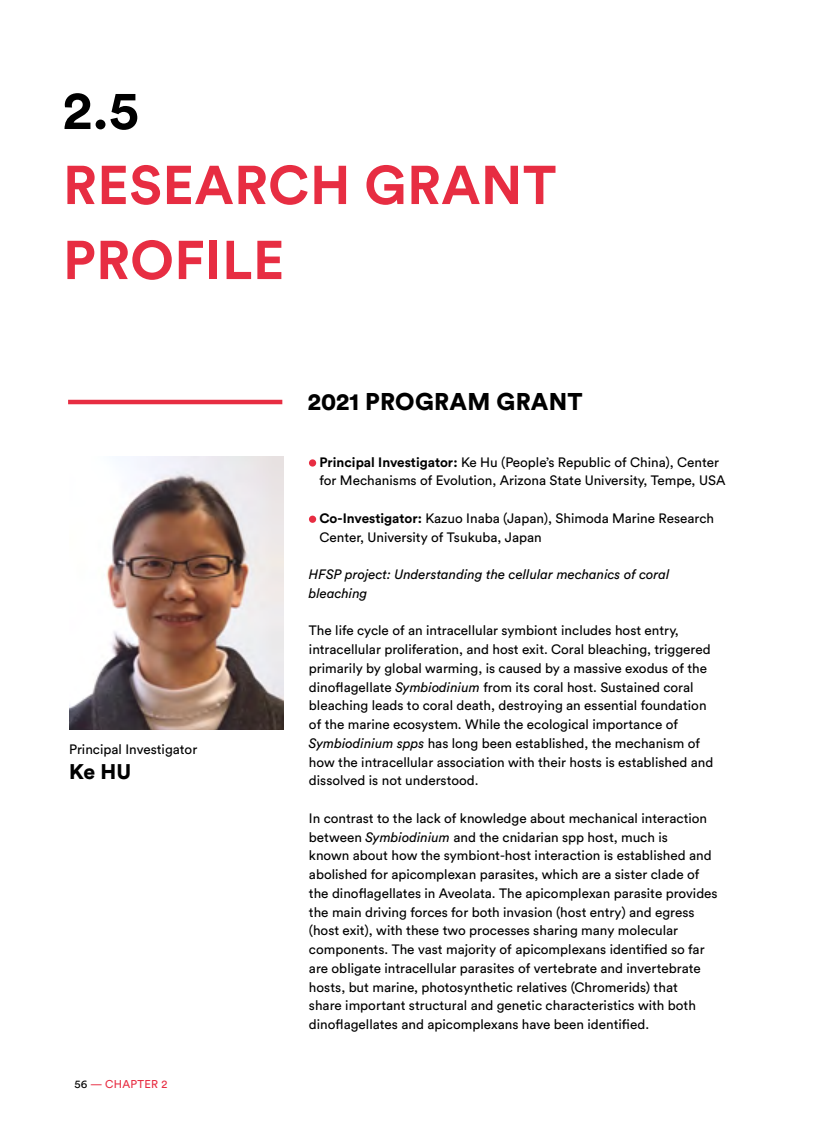
<style>
.page{position:relative;width:830px;height:1127px;background:#fff}
.page>*{position:absolute;margin:0;border:0;box-sizing:border-box;transform-origin:0 0}
.t1{font:700 54px/75px "Circular Std";letter-spacing:.01em;color:#e72d42}
.t2{font:700 54px "Circular Std";color:#000}
.t3{font:900 24px "Circular Std";letter-spacing:.01em;color:#000}
.t4{font:900 21px "Circular Std";color:#000}
.t5{font:13.5px/18.8px "Circular Std";color:#000}
.t6{font:italic 13.5px/18.8px "Circular Std";color:#000}
.t7{font:11.25px "Circular Std";letter-spacing:.02em;color:#e72d42}
.s1{color:#000}
.s2{font-weight:700}
.s3{font-style:italic}
</style>
<div class="page">
<img style="left:69px;top:456px;width:214px;height:273px">
<div style="left:309px;top:459px;width:7px;height:7px;background:#e72d42;border-radius:50%"></div>
<div style="left:309px;top:516px;width:7px;height:7px;background:#e72d42;border-radius:50%"></div>
<hr style="left:68px;top:400px;width:214px;height:4px;background:#e72d42">
<h1 class="t2" style="left:63px;top:75px;width:78px">2.5</h1>
<h1 class="t1" style="left:63px;top:146px;width:494px">RESEARCH GRANT<br>PROFILE</h1>
<p class="t5" style="left:69px;top:740px;width:130px">Principal Investigator</p>
<h3 class="t4" style="left:69px;top:758px;width:63px">Ke HU</h3>
<p class="t7" style="left:74px;top:1077px;width:94px"><span class="s1">56</span> — CHAPTER 2</p>
<h2 class="t3" style="left:308px;top:386px;width:276px">2021 PROGRAM GRANT</h2>
<p class="t5" style="left:319px;top:452px;width:407px"><span class="s2">Principal Investigator:</span> Ke Hu (People’s Republic of China), Center for Mechanisms of Evolution, Arizona State University, Tempe, USA</p>
<p class="t5" style="left:319px;top:508px;width:396px"><span class="s2">Co-Investigator:</span> Kazuo Inaba (Japan), Shimoda Marine Research<br>Center, University of Tsukuba, Japan</p>
<p class="t6" style="left:309px;top:565px;width:362px">HFSP project: Understanding the cellular mechanics of coral bleaching</p>
<p class="t5" style="left:309px;top:621px;width:406px">The life cycle of an intracellular symbiont includes host entry, intracellular proliferation, and host exit. Coral bleaching, triggered primarily by global warming, is caused by a massive exodus of the dinoflagellate <span class="s3">Symbiodinium</span> from its coral host. Sustained coral bleaching leads to coral death, destroying an essential foundation of the marine ecosystem. While the ecological importance of <span class="s3">Symbiodinium spps</span> has long been established, the mechanism of how the intracellular association with their hosts is established and dissolved is not understood.</p>
<p class="t5" style="left:309px;top:808px;width:410px">In contrast to the lack of knowledge about mechanical interaction between <span class="s3">Symbiodinium</span> and the cnidarian spp host, much is<br>known about how the symbiont-host interaction is established and abolished for apicomplexan parasites, which are a sister clade of the dinoflagellates in Aveolata. The apicomplexan parasite provides the main driving forces for both invasion (host entry) and egress (host exit), with these two processes sharing many molecular components. The vast majority of apicomplexans identified so far are obligate intracellular parasites of vertebrate and invertebrate hosts, but marine, photosynthetic relatives (Chromerids) that<br>share important structural and genetic characteristics with both dinoflagellates and apicomplexans have been identified.</p>
</div>
